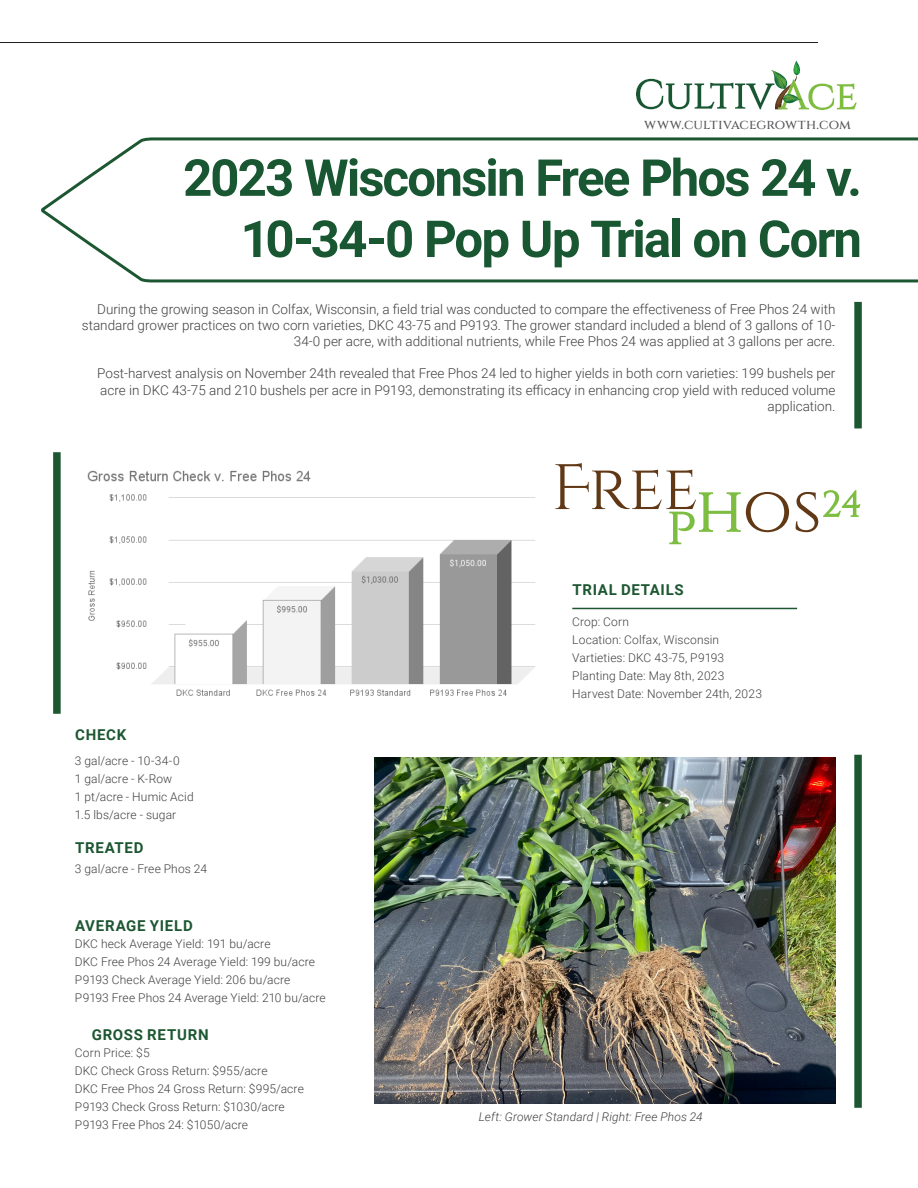
<style>
.page{position:relative;width:918px;height:1188px;background:#fff}
.page>*{position:absolute;margin:0;border:0;box-sizing:border-box;transform-origin:0 0}
._01_Header_48pt{font:700 51px "Roboto";letter-spacing:-.035em;color:#195632}
._04_Name_and_Page_10pt{font:700 15px "Roboto";letter-spacing:.05em;color:#1d5732}
._03_Main_Text_8pt{font:700 15px "Roboto";letter-spacing:.05em;color:#1d5732}
._01_Header_48pt-2{font:300 13.5px/16.2px "Roboto";color:#404040;text-align:right}
._03_Main_Text_8pt-2{font:500 13.5px "Cinzel";letter-spacing:.01em;color:#57585a}
._03_Main_Text_8pt-3{font:300 12px "Roboto";letter-spacing:.01em;color:#404040}
._03_Main_Text_8pt-4{font:italic 300 12px "Roboto";letter-spacing:.005em;color:#404040}
</style>
<div class="page">
<hr style="left:0;top:42px;width:818px;height:1px;background:#231f20">
<svg style="left:41px;top:137px;width:877px;height:146px"></svg>
<div style="left:854px;top:302px;width:8px;height:126px;background:#1d5732"></div>
<div style="left:854px;top:755px;width:8px;height:353px;background:#1d5732"></div>
<div style="left:53px;top:452px;width:8px;height:262px;background:#1d5732"></div>
<svg style="left:795px;top:490px;width:65px;height:42px"></svg>
<svg style="left:555px;top:463px;width:234px;height:81px"></svg>
<hr style="left:572px;top:608px;width:225px;height:1px;background:#1d5732">
<svg style="left:636px;top:61px;width:221px;height:49px"></svg>
<img style="left:87px;top:470px;width:449px;height:226px">
<img style="left:374px;top:757px;width:462px;height:347px">
<p class="_03_Main_Text_8pt-2" style="left:644px;top:115px;width:208px">WWW.CULTIVACEGROWTH.COM</p>
<p class="_01_Header_48pt" style="left:183px;top:142px;width:680px">2023 Wisconsin Free Phos 24 v.</p>
<p class="_01_Header_48pt" style="left:241px;top:203px;width:623px">10-34-0 Pop Up Trial on Corn</p>
<p class="_01_Header_48pt-2" style="left:82px;top:300px;width:755px">During the growing season in Colfax, Wisconsin, a field trial was conducted to compare the effectiveness of Free Phos 24 with standard grower practices on two corn varieties, DKC 43-75 and P9193. The grower standard included a blend of 3 gallons of 10-<br>34-0 per acre, with additional nutrients, while Free Phos 24 was applied at 3 gallons per acre.</p>
<p class="_01_Header_48pt-2" style="left:97px;top:365px;width:740px">Post-harvest analysis on November 24th revealed that Free Phos 24 led to higher yields in both corn varieties: 199 bushels per acre in DKC 43-75 and 210 bushels per acre in P9193, demonstrating its efficacy in enhancing crop yield with reduced volume application.</p>
<p class="_03_Main_Text_8pt" style="left:573px;top:579px;width:113px">TRIAL DETAILS</p>
<p class="_04_Name_and_Page_10pt" style="left:75px;top:724px;width:53px">CHECK</p>
<p class="_03_Main_Text_8pt-3" style="left:75px;top:752px;width:106px">3 gal/acre - 10-34-0</p>
<p class="_03_Main_Text_8pt-3" style="left:75px;top:770px;width:99px">1 gal/acre - K-Row</p>
<p class="_03_Main_Text_8pt-3" style="left:75px;top:788px;width:120px">1 pt/acre - Humic Acid</p>
<p class="_03_Main_Text_8pt-3" style="left:75px;top:806px;width:103px">1.5 lbs/acre - sugar</p>
<p class="_04_Name_and_Page_10pt" style="left:75px;top:837px;width:70px">TREATED</p>
<p class="_03_Main_Text_8pt-3" style="left:75px;top:860px;width:134px">3 gal/acre - Free Phos 24</p>
<p class="_04_Name_and_Page_10pt" style="left:75px;top:916px;width:119px">AVERAGE YIELD</p>
<p class="_03_Main_Text_8pt-3" style="left:75px;top:935px;width:197px">DKC heck Average Yield: 191 bu/acre</p>
<p class="_03_Main_Text_8pt-3" style="left:75px;top:953px;width:242px">DKC Free Phos 24 Average Yield: 199 bu/acre</p>
<p class="_03_Main_Text_8pt-3" style="left:75px;top:971px;width:217px">P9193 Check Average Yield: 206 bu/acre</p>
<p class="_03_Main_Text_8pt-3" style="left:75px;top:989px;width:252px">P9193 Free Phos 24 Average Yield: 210 bu/acre</p>
<p class="_04_Name_and_Page_10pt" style="left:92px;top:1024px;width:118px">GROSS RETURN</p>
<p class="_03_Main_Text_8pt-3" style="left:75px;top:1044px;width:76px">Corn Price: $5</p>
<p class="_03_Main_Text_8pt-3" style="left:75px;top:1062px;width:194px">DKC Check Gross Return: $955/acre</p>
<p class="_03_Main_Text_8pt-3" style="left:75px;top:1080px;width:230px">DKC Free Phos 24 Gross Return: $995/acre</p>
<p class="_03_Main_Text_8pt-3" style="left:75px;top:1098px;width:211px">P9193 Check Gross Return: $1030/acre</p>
<p class="_03_Main_Text_8pt-3" style="left:75px;top:1116px;width:175px">P9193 Free Phos 24: $1050/acre</p>
<p class="_03_Main_Text_8pt-3" style="left:572px;top:614px;width:58px">Crop: Corn</p>
<p class="_03_Main_Text_8pt-3" style="left:572px;top:632px;width:148px">Location: Colfax, Wisconsin</p>
<p class="_03_Main_Text_8pt-3" style="left:572px;top:650px;width:153px">Vartieties: DKC 43-75, P9193</p>
<p class="_03_Main_Text_8pt-3" style="left:572px;top:668px;width:154px">Planting Date: May 8th, 2023</p>
<p class="_03_Main_Text_8pt-3" style="left:572px;top:686px;width:191px">Harvest Date: November 24th, 2023</p>
<p class="_03_Main_Text_8pt-4" style="left:479px;top:1109px;width:225px">Left: Grower Standard | Right: Free Phos 24</p>
</div>
